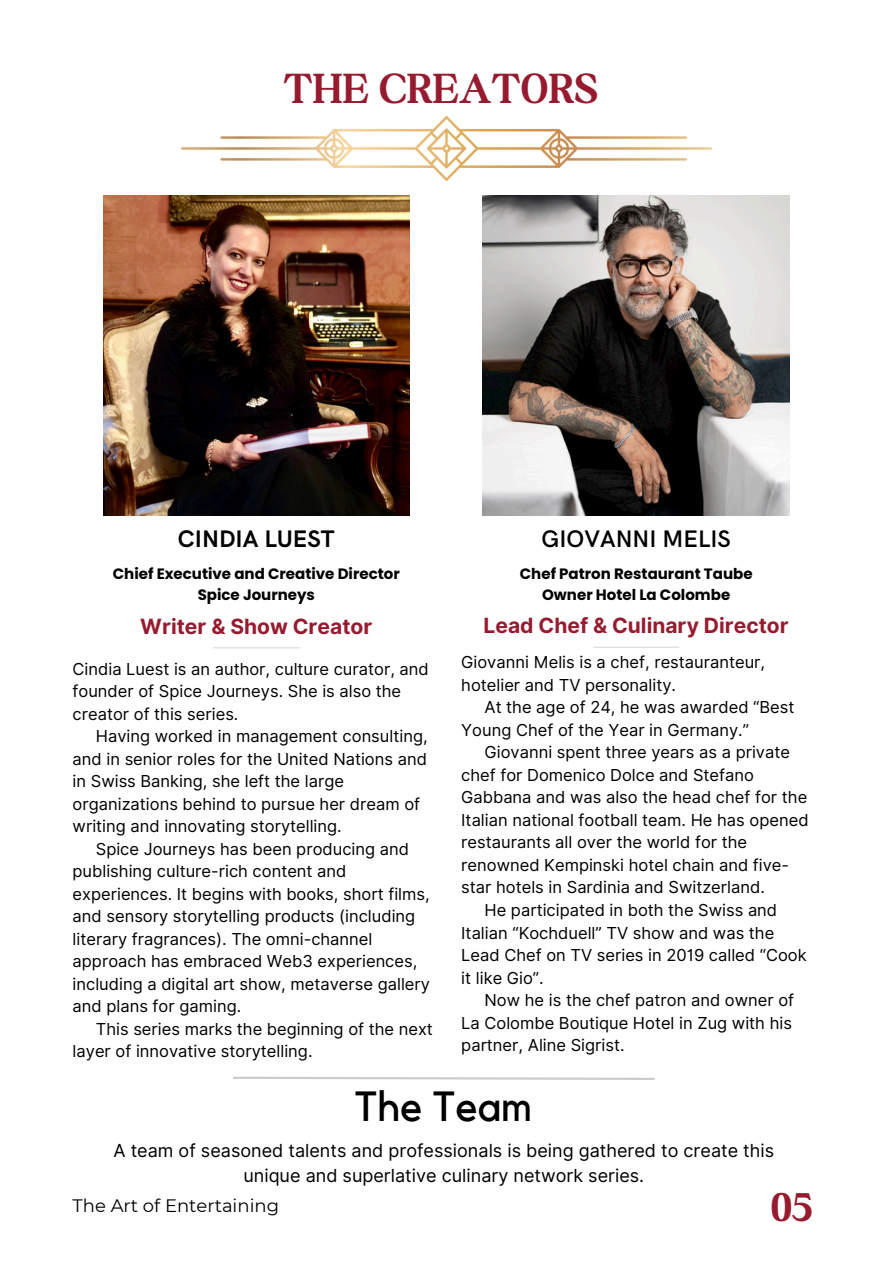
<style>
.page{position:relative;width:894px;height:1264px;background:#fff}
.page>*{position:absolute;margin:0;border:0;box-sizing:border-box;transform-origin:0 0}
.t1{font:700 45px "Boston Angel";letter-spacing:.02em;color:#971b2f}
.t2{font:42px "Kollektif";color:#000}
.t3{font:600 24px "HK Grotesk";color:#000}
.t4{font:700 24px "HK Grotesk";color:#000}
.t5{font:700 21px "Inter";color:#971b2f}
.t6{font:18px/24.8px "Inter";color:#000;text-align:center}
.t7{font:18px "Montserrat";color:#000}
.t8{font:16.5px "Inter";color:#000}
.t9{font:700 15px "Poppins";color:#000}
</style>
<div class="page">
<img style="left:482px;top:195px;width:306px;height:321px">
<img style="left:103px;top:195px;width:306px;height:321px">
<img style="left:181px;top:116px;width:530px;height:64px">
<svg style="left:233px;top:1076px;width:422px;height:4px"></svg>
<hr style="left:213px;top:647px;width:86px;height:1px;background:#d9d9d9">
<hr style="left:593px;top:646px;width:86px;height:2px;background:#d9d9d9">
<p class="t1" style="left:284px;top:62px;width:315px">THE CREATORS</p>
<p class="t4" style="left:178px;top:525px;width:158px">CINDIA LUEST</p>
<p class="t9" style="left:113px;top:563px;width:288px">Chief Executive and Creative Director</p>
<h3 class="t9" style="left:198px;top:584px;width:119px">Spice Journeys</h3>
<p class="t5" style="left:140px;top:613px;width:233px">Writer &amp; Show Creator</p>
<p class="t8" style="left:73px;top:659px;width:357px">Cindia Luest is an author, culture curator, and</p>
<p class="t8" style="left:73px;top:681px;width:330px">founder of Spice Journeys. She is also the</p>
<p class="t8" style="left:73px;top:704px;width:167px">creator of this series.</p>
<p class="t8" style="left:96px;top:726px;width:333px">Having worked in management consulting,</p>
<p class="t8" style="left:73px;top:749px;width:356px">and in senior roles for the United Nations and</p>
<p class="t8" style="left:73px;top:771px;width:273px">in Swiss Banking, she left the large</p>
<p class="t8" style="left:73px;top:794px;width:349px">organizations behind to pursue her dream of</p>
<p class="t8" style="left:73px;top:816px;width:270px">writing and innovating storytelling.</p>
<p class="t8" style="left:96px;top:839px;width:314px">Spice Journeys has been producing and</p>
<p class="t8" style="left:73px;top:861px;width:275px">publishing culture-rich content and</p>
<p class="t8" style="left:73px;top:884px;width:358px">experiences. It begins with books, short films,</p>
<p class="t8" style="left:73px;top:906px;width:344px">and sensory storytelling products (including</p>
<p class="t8" style="left:73px;top:929px;width:301px">literary fragrances). The omni-channel</p>
<p class="t8" style="left:73px;top:951px;width:346px">approach has embraced Web3 experiences,</p>
<p class="t8" style="left:73px;top:974px;width:359px">including a digital art show, metaverse gallery</p>
<p class="t8" style="left:73px;top:996px;width:170px">and plans for gaming.</p>
<p class="t8" style="left:96px;top:1019px;width:338px">This series marks the beginning of the next</p>
<p class="t8" style="left:73px;top:1041px;width:241px">layer of innovative storytelling.</p>
<h3 class="t3" style="left:541px;top:525px;width:191px">GIOVANNI MELIS</h3>
<p class="t9" style="left:519px;top:563px;width:234px">Chef Patron Restaurant Taube</p>
<p class="t9" style="left:542px;top:584px;width:189px">Owner Hotel La Colombe</p>
<p class="t5" style="left:483px;top:613px;width:306px">Lead Chef &amp; Culinary Director</p>
<h1 class="t8" style="left:461px;top:652px;width:305px">Giovanni Melis is a chef, restauranteur,</h1>
<h1 class="t8" style="left:461px;top:675px;width:216px">hotelier and TV personality.</h1>
<h1 class="t8" style="left:484px;top:697px;width:311px">At the age of 24, he was awarded “Best</h1>
<h1 class="t8" style="left:461px;top:720px;width:289px">Young Chef of the Year in Germany.”</h1>
<h1 class="t8" style="left:484px;top:742px;width:307px">Giovanni spent three years as a private</h1>
<h1 class="t8" style="left:461px;top:765px;width:294px">chef for Domenico Dolce and Stefano</h1>
<h1 class="t8" style="left:461px;top:787px;width:347px">Gabbana and was also the head chef for the</h1>
<h1 class="t8" style="left:461px;top:810px;width:348px">Italian national football team. He has opened</h1>
<h1 class="t8" style="left:461px;top:832px;width:287px">restaurants all over the world for the</h1>
<h1 class="t8" style="left:461px;top:855px;width:329px">renowned Kempinski hotel chain and five-</h1>
<h1 class="t8" style="left:461px;top:877px;width:305px">star hotels in Sardinia and Switzerland.</h1>
<h1 class="t8" style="left:484px;top:900px;width:294px">He participated in both the Swiss and</h1>
<h1 class="t8" style="left:461px;top:922px;width:314px">Italian “Kochduell” TV show and was the</h1>
<h1 class="t8" style="left:461px;top:945px;width:347px">Lead Chef on TV series in 2019 called “Cook</h1>
<h1 class="t8" style="left:461px;top:967px;width:84px">it like Gio”.</h1>
<h1 class="t8" style="left:484px;top:990px;width:311px">Now he is the chef patron and owner of</h1>
<h1 class="t8" style="left:461px;top:1012px;width:332px">La Colombe Boutique Hotel in Zug with his</h1>
<h1 class="t8" style="left:461px;top:1035px;width:165px">partner, Aline Sigrist.</h1>
<p class="t2" style="left:355px;top:1086px;width:178px">The Team</p>
<p class="t6" style="left:113px;top:1137px;width:662px">A team of seasoned talents and professionals is being gathered to create this unique and superlative culinary network series.</p>
<h5 class="t7" style="left:73px;top:1194px;width:208px">The Art of Entertaining</h5>
<p class="t1" style="left:771px;top:1179px;width:42px">05</p>
</div>
